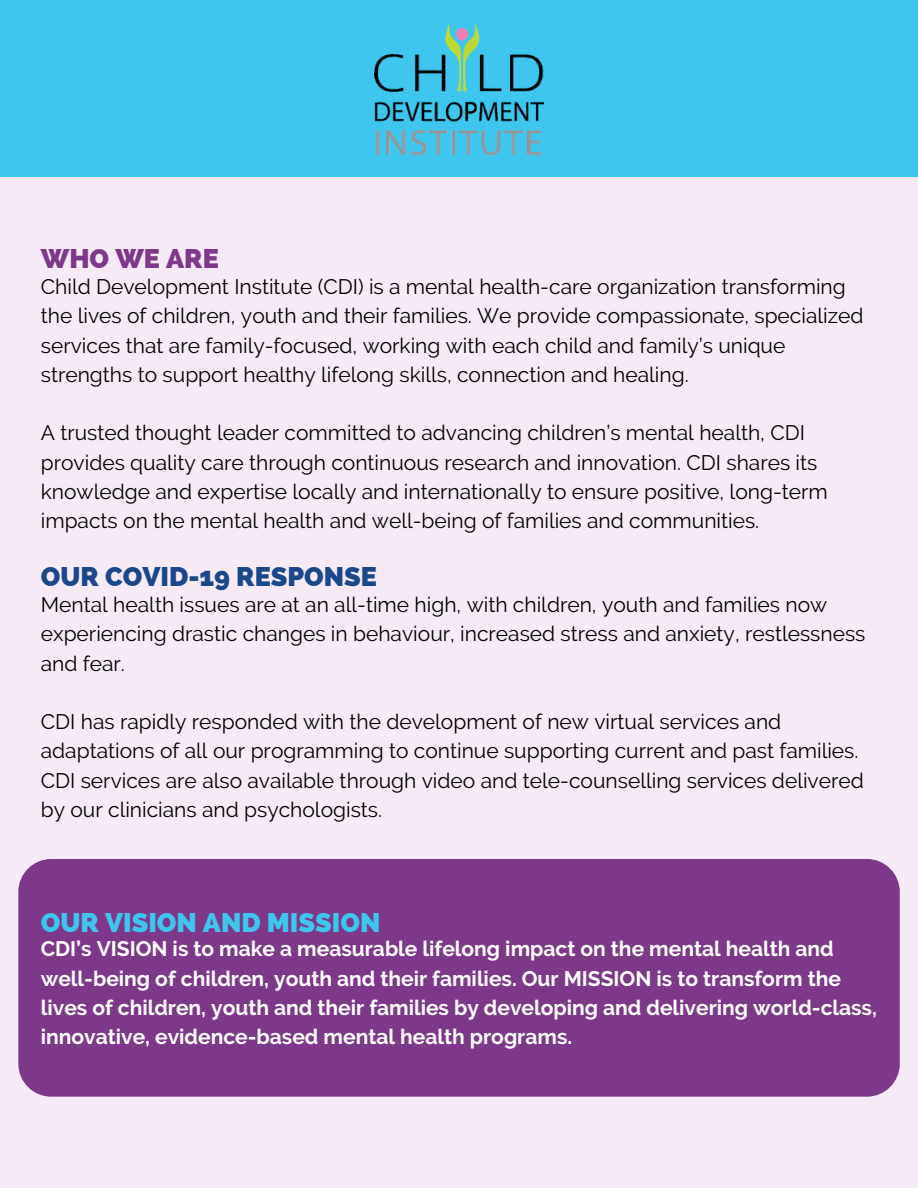
<style>
.page{position:relative;width:918px;height:1188px;background:#f6eaf6}
.page>*{position:absolute;margin:0;border:0;box-sizing:border-box;transform-origin:0 0}
.t1{font:800 27px "Raleway";color:#3fc6ee}
.t2{font:800 27px "Raleway";color:#1a4789}
.t3{font:800 27px "Raleway";color:#7d3889}
.t4{font:21px/29.2px "Raleway";color:#000}
.t5{font:700 21px/29.2px "Raleway";color:#fff}
</style>
<div class="page">
<div style="left:0;top:0;width:918px;height:177px;background:#3fc6ee"></div>
<img style="left:374px;top:24px;width:169px;height:132px">
<div style="left:18px;top:859px;width:882px;height:238px;background:#7d3889;border-radius:33px"></div>
<p class="t3" style="left:41px;top:242px;width:180px">WHO WE ARE</p>
<p class="t4" style="left:41px;top:272px;width:807px">Child Development Institute (CDI) is a mental health-care organization transforming</p>
<p class="t4" style="left:41px;top:301px;width:824px">the lives of children, youth and their families. We provide compassionate, specialized services that are family-focused, working with each child and family’s unique strengths to support healthy lifelong skills, connection and healing.</p>
<p class="t4" style="left:41px;top:418px;width:789px">A trusted thought leader committed to advancing children’s mental health, CDI provides quality care through continuous research and innovation. CDI shares its knowledge and expertise locally and internationally to ensure positive, long-term impacts on the mental health and well-being of families and communities.</p>
<p class="t2" style="left:41px;top:560px;width:338px">OUR COVID-19 RESPONSE</p>
<p class="t4" style="left:41px;top:590px;width:826px">Mental health issues are at an all-time high, with children, youth and families now experiencing drastic changes in behaviour, increased stress and anxiety, restlessness and fear.</p>
<p class="t4" style="left:41px;top:707px;width:825px">CDI has rapidly responded with the development of new virtual services and adaptations of all our programming to continue supporting current and past families.<br>CDI services are also available through video and tele-counselling services delivered by our clinicians and psychologists.</p>
<p class="t1" style="left:41px;top:907px;width:341px">OUR VISION AND MISSION</p>
<p class="t5" style="left:41px;top:934px;width:838px">CDI’s VISION is to make a measurable lifelong impact on the mental health and well-being of children, youth and their families. Our MISSION is to transform the lives of children, youth and their families by developing and delivering world-class, innovative, evidence-based mental health programs.</p>
</div>
